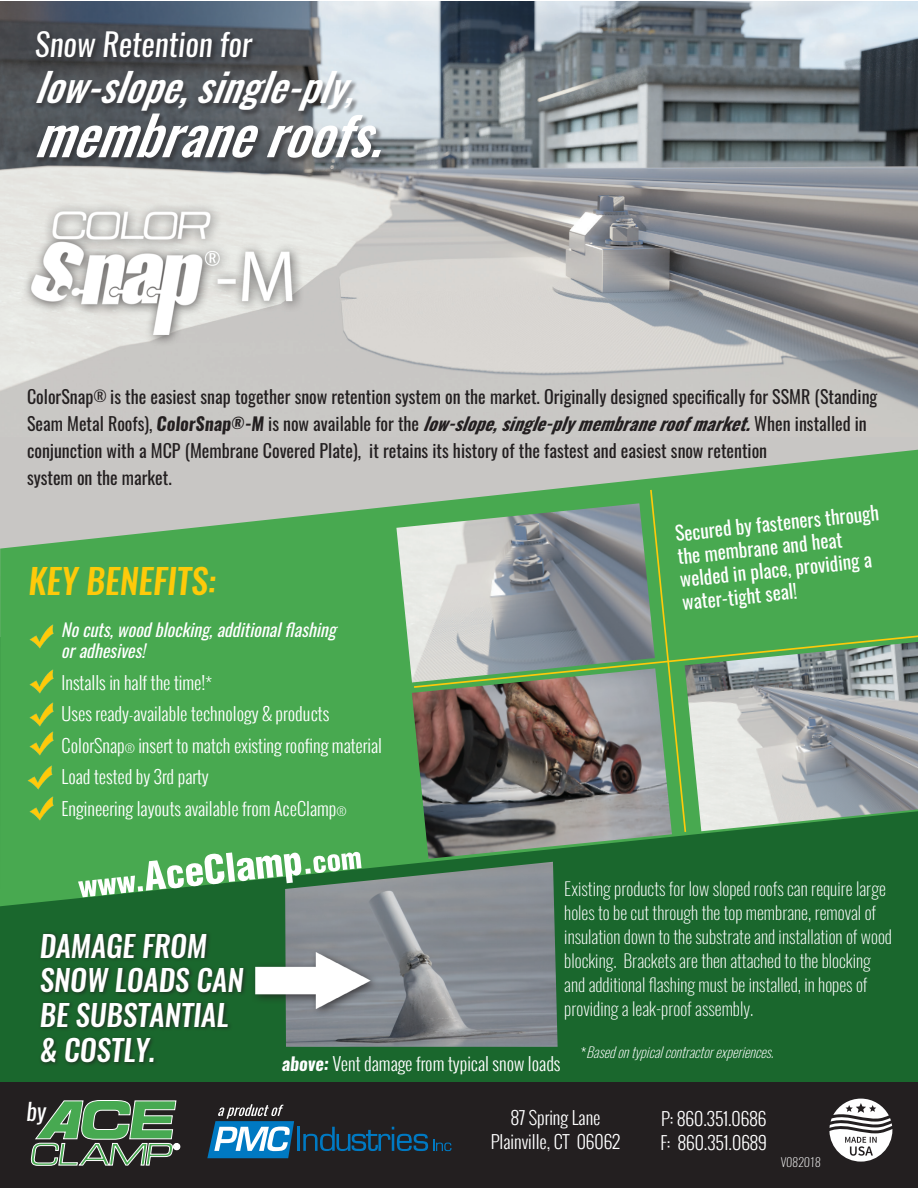
<style>
.page{position:relative;width:918px;height:1188px;background:#fff}
.page>*{position:absolute;margin:0;border:0;box-sizing:border-box;transform-origin:0 0}
.t1{font:italic 500 54px "Oswald";color:#fff}
.t2{font:italic 500 39.45px "Oswald";color:#fff}
.t3{font:italic 500 34.5px "Oswald";color:#feca0a}
.t4{font:italic 31.65px "Oswald";color:#fff}
.t5{font:italic 500 29.55px/34.7px "Oswald";color:#fff}
.t6{font:italic 23.55px "Oswald";color:#fff}
.t7{font:19.2px/23.1px "Oswald";color:#fff}
.t8{font:18px/27px "Oswald";color:#231f20}
.t9{font:300 18px/31.5px "Oswald";color:#fff}
.t10{font:200 18px/24px "Oswald";color:#fff}
.t11{font:italic 18px/21px "Oswald";color:#fff}
.t12{font:italic 200 14.25px "Oswald";color:#fff}
.t13{font:italic 200 12px "Oswald";color:#fff}
.s1{font-size:15px}
.s2{font-weight:700;font-style:italic}
.s3{font-weight:700;font-style:italic;font-size:15px}
.s4{font-weight:300;font-style:normal}
</style>
<div class="page">
<img style="left:0;top:2px;width:918px;height:435px">
<div style="left:1px;top:603px;width:917px;height:541px;background:#1a672d"></div>
<div style="left:0;top:437px;width:918px;height:200px;background:#c8c6c4"></div>
<svg style="left:0;top:450px;width:918px;height:456px;fill:#48a950"></svg>
<div style="left:22px;top:202px;width:283px;height:145px;background:#231f20;opacity:.75"></div>
<img style="left:28px;top:204px;width:267px;height:133px">
<div style="left:35px;top:30px;width:352px;height:134px;background:#231f20;opacity:.43"></div>
<div style="left:38px;top:931px;width:211px;height:136px;background:#231f20;opacity:.75"></div>
<img style="left:412px;top:834px;width:260px;height:25px">
<img style="left:396px;top:503px;width:16px;height:179px">
<svg style="left:412px;top:488px;width:506px;height:346px;background:#7b9b7d"></svg>
<img style="left:27px;top:621px;width:32px;height:31px">
<img style="left:27px;top:666px;width:32px;height:30px">
<img style="left:27px;top:700px;width:32px;height:59px">
<img style="left:26px;top:763px;width:33px;height:61px">
<img style="left:285px;top:862px;width:273px;height:185px">
<img style="left:238px;top:929px;width:151px;height:103px">
<div style="left:0;top:1082px;width:918px;height:106px;background:#231f20"></div>
<svg style="left:78px;top:852px;width:284px;height:45px"></svg>
<hr style="left:297px;top:1127px;width:3px;height:24px;background:#0079c2">
<svg style="left:303px;top:1127px;width:148px;height:24px"></svg>
<svg style="left:207px;top:1104px;width:87px;height:54px"></svg>
<svg style="left:31px;top:1100px;width:149px;height:66px"></svg>
<svg style="left:829px;top:1099px;width:63px;height:63px"></svg>
<h3 class="t4" style="left:35px;top:22px;width:219px">Snow Retention for</h3>
<h2 class="t2" style="left:35px;top:60px;width:335px">low-slope,single-ply,</h2>
<h1 class="t1" style="left:35px;top:98px;width:369px">membraneroofs.</h1>
<p class="t8" style="left:27px;top:383px;width:852px">ColorSnap<span class="s1">®</span> is the easiest snap together snow retention system on the market. Originally designed specifically for SSMR (Standing Seam Metal Roofs), <span class="s2">ColorSnap</span><span class="s3">®</span><span class="s2">-M</span> is now available for the <span class="s2">low-slope,single-plymembraneroofmarket.</span>When installed in conjunction with a MCP (Membrane Covered Plate), it retains its history of the fastest and easiest snow retention<br>system on the market.</p>
<h3 class="t3" style="left:28px;top:557px;width:189px">KEY BENEFITS:</h3>
<p class="t11" style="left:62px;top:619px;width:276px">No cuts, wood blocking, additional flashing or adhesives!</p>
<p class="t9" style="left:62px;top:666px;width:322px">Installs in half the time!*<br>Uses ready-available technology &amp; products ColorSnap<span class="s1">®</span> insert to match existing roofing material Load tested by 3rd party<br>Engineering layouts available from AceClamp<span class="s1">®</span></p>
<p class="t7" style="left:674px;top:522px;width:206px;rotate:-6deg">Secured by fasteners through the membrane and heat welded in place, providing a water-tight seal!</p>
<h3 class="t5" style="left:40px;top:929px;width:205px">DAMAGE FROM<br>SNOW LOADS CAN<br>BE SUBSTANTIAL &amp; COSTLY.</h3>
<p class="t10" style="left:564px;top:877px;width:329px">Existing products for low sloped roofs can require large holes to be cut through the top membrane, removal of insulation down to the substrate and installation of wood blocking. Brackets are then attached to the blocking and additional flashing must be installed, in hopes of providing a leak-proof assembly.</p>
<p class="t9" style="left:282px;top:1048px;width:280px"><span class="s2">above:</span> Vent damage from typical snow loads</p>
<p class="t12" style="left:581px;top:1043px;width:199px"><span class="s4">*</span> Basedontypicalcontractorexperiences.</p>
<h3 class="t6" style="left:27px;top:1095px;width:21px">by</h3>
<p class="t9" style="left:491px;top:1105px;width:131px;line-height:24px;text-align:center">87 Spring Lane<br>Plainville, CT 06062</p>
<p class="t9" style="left:660px;top:1107px;width:108px;line-height:24px">P: 860.351.0686<br>F: 860.351.0689</p>
<p class="t13" style="left:781px;top:1154px;width:43px">V082018</p>
</div>
